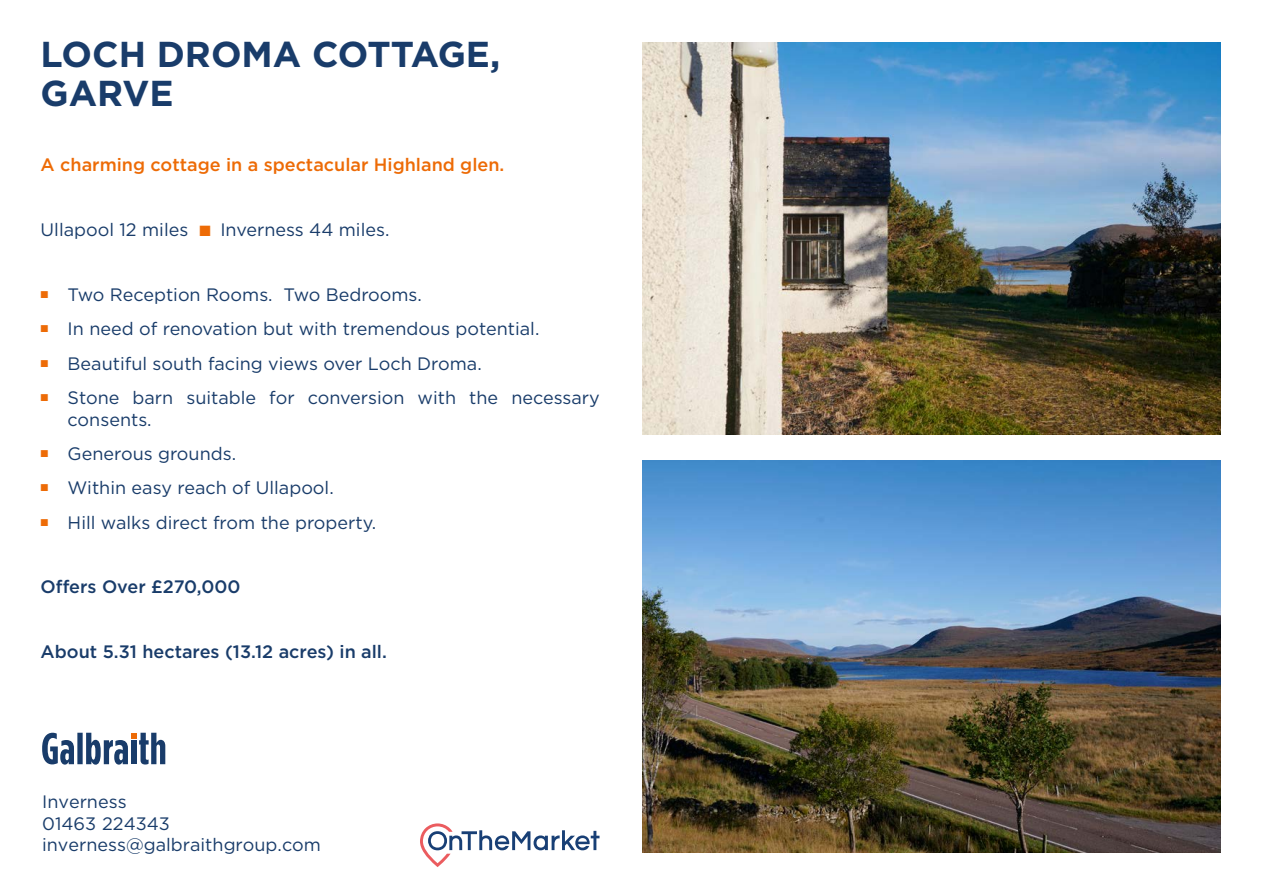
<style>
.page{position:relative;width:1263px;height:893px;background:#fff}
.page>*{position:absolute;margin:0;border:0;box-sizing:border-box;transform-origin:0 0}
.Page_3_Address{font:700 36px/39px "Gotham HTF";color:#193c6a}
.Page_3_Text{font:18px/21.6px "Gotham HTF";color:#193c6a}
.Page_3_Text-2{font:500 18px "Gotham HTF";color:#193c6a}
.Page_3_Description{font:500 18px "Gotham HTF";color:#ed6b06}
.s1{font-family:"Proxima Nova";color:#ed6b06}
</style>
<div class="page">
<svg style="left:420px;top:823px;width:179px;height:44px"></svg>
<svg style="left:42px;top:733px;width:123px;height:32px"></svg>
<div style="left:131px;top:740px;width:6px;height:24px;background:#193c6a"></div>
<img style="left:642px;top:43px;width:578px;height:391px">
<img style="left:642px;top:460px;width:578px;height:392px">
<p class="Page_3_Address" style="left:41px;top:34px;width:461px">LOCH DROMA COTTAGE,<br>GARVE</p>
<p class="Page_3_Description" style="left:41px;top:155px;width:465px">A charming cottage in a spectacular Highland glen.</p>
<p class="Page_3_Text" style="left:41px;top:219px;width:350px">Ullapool 12 miles <span class="s1">■</span> Inverness 44 miles.</p>
<p class="Page_3_Text" style="left:41px;top:283px;width:383px"><sup>■</sup> Two Reception Rooms. Two Bedrooms.</p>
<p class="Page_3_Text" style="left:41px;top:318px;width:500px"><sup>■</sup> In need of renovation but with tremendous potential.</p>
<p class="Page_3_Text" style="left:41px;top:352px;width:443px"><sup>■</sup> Beautiful south facing views over Loch Droma.</p>
<p class="Page_3_Text" style="left:68px;top:387px;width:534px;text-indent:-27px"><sup>■</sup> Stone barn suitable for conversion with the necessary consents.</p>
<p class="Page_3_Text" style="left:41px;top:442px;width:197px"><sup>■</sup> Generous grounds.</p>
<p class="Page_3_Text" style="left:41px;top:477px;width:295px"><sup>■</sup> Within easy reach of Ullapool.</p>
<p class="Page_3_Text" style="left:41px;top:511px;width:337px"><sup>■</sup> Hill walks direct from the property.</p>
<p class="Page_3_Text-2" style="left:41px;top:577px;width:201px">Offers Over £270,000</p>
<p class="Page_3_Text-2" style="left:41px;top:642px;width:348px">About 5.31 hectares (13.12 acres) in all.</p>
<p class="Page_3_Text" style="left:42px;top:790px;width:86px">Inverness</p>
<p class="Page_3_Text" style="left:42px;top:812px;width:129px">01463 224343</p>
<p class="Page_3_Text" style="left:42px;top:834px;width:280px">inverness@galbraithgroup.com</p>
</div>
